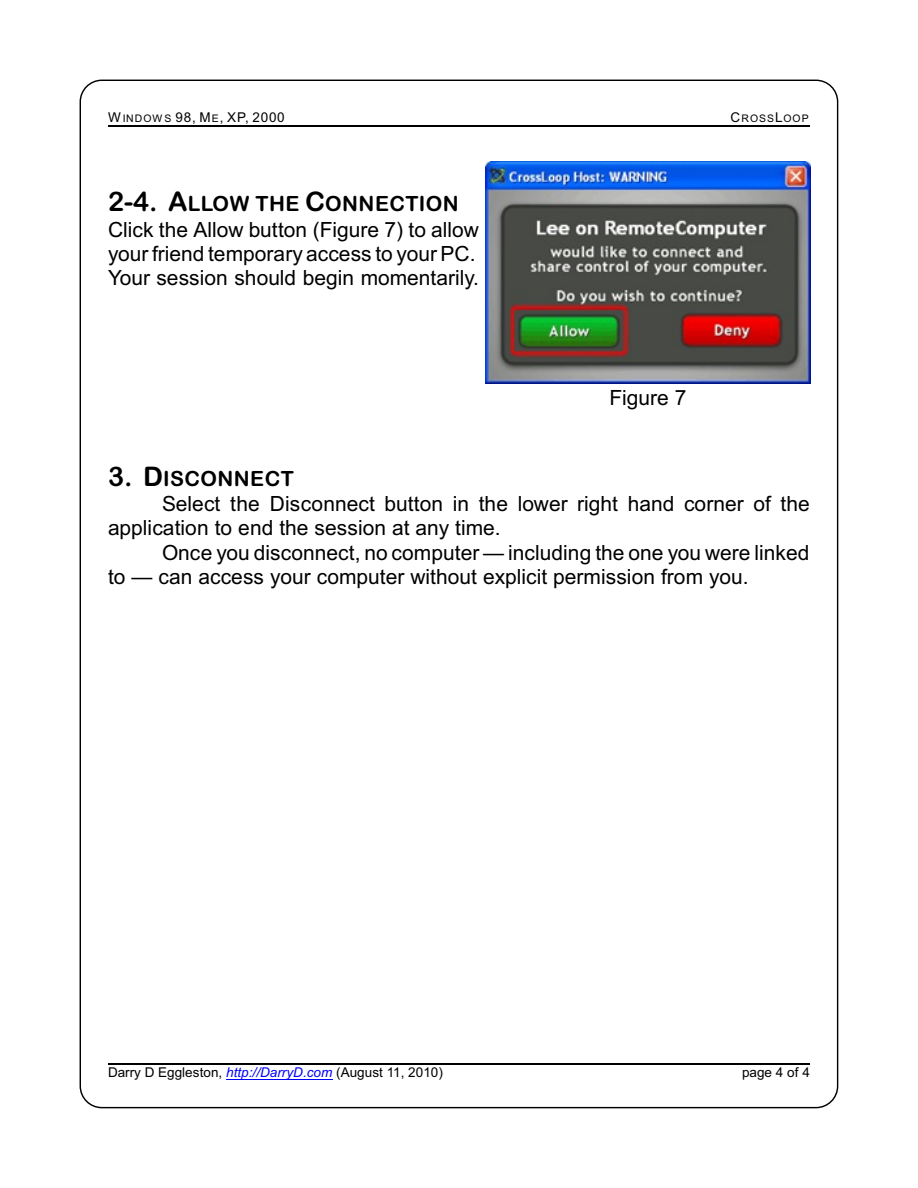
<style>
.page{position:relative;width:918px;height:1188px;background:#fff}
.page>*{position:absolute;margin:0;border:0;box-sizing:border-box;transform-origin:0 0}
.t1{font:21px/24.3px "Arial";color:#000}
.t2{font:21px "Arial Rounded MT Bold";letter-spacing:.02em;color:#000}
.t3{font:13.5px "Arial";color:#000}
.t4{font:10.5px "Arial";letter-spacing:.1em;color:#000}
.s1{font-size:10.5px}
.s2{font-size:13.5px}
.s3{font-size:27px}
.s4{font-style:italic;color:#00f}
</style>
<div class="page">
<hr style="left:108px;top:125px;width:702px;height:1px;background:#000">
<img style="left:486px;top:161px;width:324px;height:222px">
<hr style="left:226px;top:1079px;width:106px;height:1px;background:#00f">
<hr style="left:108px;top:1063px;width:702px;height:1px;background:#000">
<p class="t3" style="left:108px;top:112px;width:178px">W <span class="s1">INDOWS</span> 98, M<span class="s1">E</span>, XP, 2000</p>
<p class="t4" style="left:731px;top:114px;width:80px"><span class="s2">C</span>ROSS<span class="s2">L</span>OOP</p>
<p class="t2" style="left:108px;top:196px;width:352px"><span class="s3">2-4. A</span>LLOW THE <span class="s3">C</span>ONNECTION</p>
<p class="t1" style="left:108px;top:219px;width:373px">Click the Allow button (Figure 7) to allow your friend temporary access to your PC.<br>Your session should begin momentarily.</p>
<p class="t1" style="left:609px;top:387px;width:79px">Figure 7</p>
<p class="t2" style="left:108px;top:470px;width:187px"><span class="s3">3. D</span>ISCONNECT</p>
<p class="t1" style="left:108px;top:493px;width:703px;text-indent:54px">Select the Disconnect button in the lower right hand corner of the application to end the session at any time.</p>
<p class="t1" style="left:108px;top:542px;width:703px;text-indent:54px">Once you disconnect, no computer — including the one you were linked to — can access your computer without explicit permission from you.</p>
<p class="t3" style="left:108px;top:1067px;width:337px">Darry D Eggleston, <span class="s4">http://DarryD.com</span> (August 11, 2010)</p>
<p class="t3" style="left:742px;top:1067px;width:69px">page 4 of 4</p>
</div>
